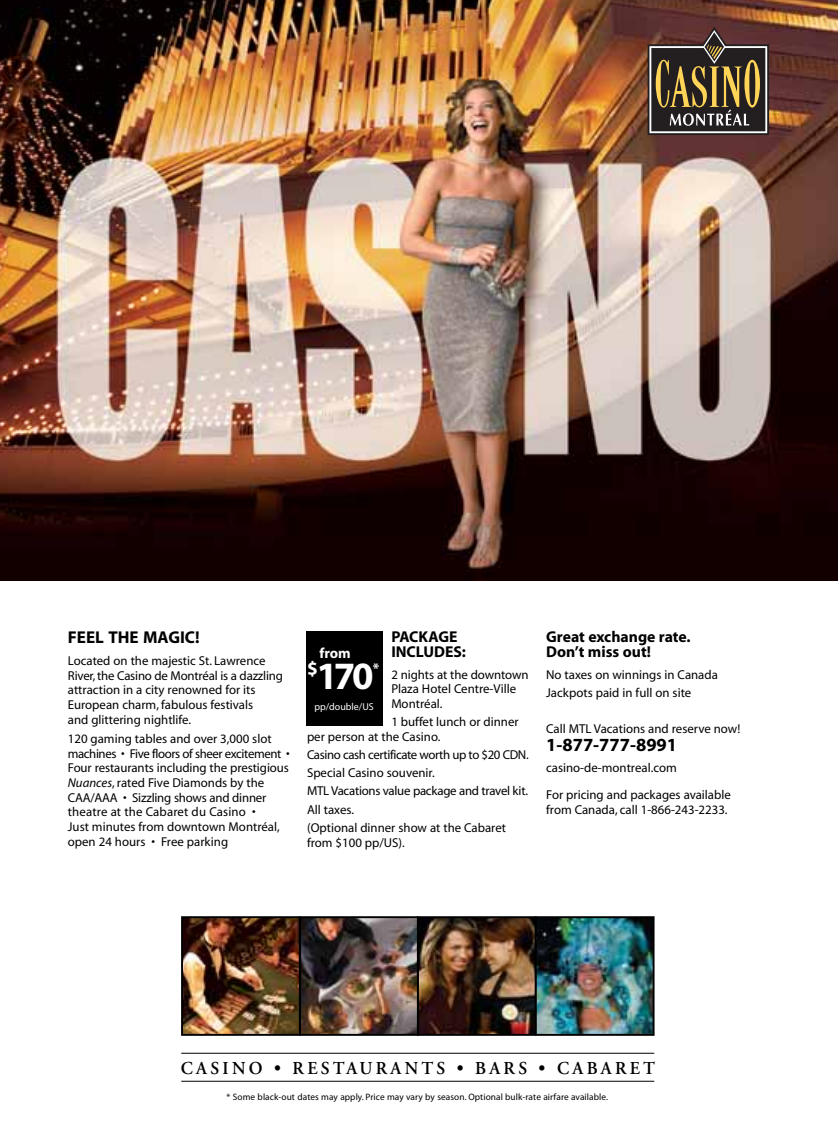
<style>
.page{position:relative;width:838px;height:1134px;background:#fff}
.page>*{position:absolute;margin:0;border:0;box-sizing:border-box;transform-origin:0 0}
.t1{font:700 38.85px "Myriad";color:#fff}
.t2{font:700 18.6px "Myriad";color:#000}
.t3{font:600 18.15px "Adobe Garamond";letter-spacing:.19em;color:#000;scale:.96 1}
.t4{font:700 17.1px "Myriad";color:#000}
.t5{font:700 15.75px/14.7px "Myriad";color:#000}
.t6{font:700 14.55px "Myriad";color:#fff}
.t7{font:700 14.25px "Myriad";color:#fff}
.t8{font:12.9px/14.7px "Myriad";color:#000}
.t9{font:12.9px/18.3px "Myriad";letter-spacing:-.02em;color:#000}
.t10{font:10.05px "Myriad";color:#fff}
.t11{font:9.3px "Myriad";letter-spacing:.01em;color:#000}
.s1{font-style:italic}
</style>
<div class="page">
<img style="left:0;top:0;width:837px;height:1082px">
<h3 class="t4" style="left:68px;top:631px;width:133px">FEEL THE MAGIC!</h3>
<p class="t8" style="left:68px;top:654px;width:216px">Located on the majestic St. Lawrence River, the Casino de Montréal is a dazzling attraction in a city renowned for its European charm, fabulous festivals<br>and glittering nightlife.</p>
<p class="t8" style="left:68px;top:732px;width:223px">120 gaming tables and over 3,000 slot machines • Five floors of sheer excitement • Four restaurants including the prestigious <span class="s1">Nuances</span>, rated Five Diamonds by the CAA/AAA • Sizzling shows and dinner theatre at the Cabaret du Casino •<br>Just minutes from downtown Montréal, open 24 hours • Free parking</p>
<p class="t5" style="left:391px;top:631px;width:76px">PACKAGE<br>INCLUDES:</p>
<p class="t8" style="left:391px;top:668px;width:139px">2 nights at the downtown<br>Plaza Hotel Centre-Ville<br>Montréal.</p>
<p class="t8" style="left:307px;top:715px;width:213px;text-indent:84px">1 buffet lunch or dinner per person at the Casino.</p>
<p class="t9" style="left:307px;top:746px;width:223px">Casino cash certificate worth up to $20 CDN.<br>Special Casino souvenir.<br>MTL Vacations value package and travel kit.<br>All taxes.<br>(Optional dinner show at the Cabaret</p>
<p class="t8" style="left:307px;top:836px;width:99px">from $100 pp/US).</p>
<p class="t6" style="left:319px;top:648px;width:33px">from</p>
<h1 class="t1" style="left:307px;top:661px;width:68px"><sup>$</sup>170</h1>
<p class="t7" style="left:373px;top:662px;width:8px">*</p>
<p class="t10" style="left:314px;top:702px;width:61px">pp/double/US</p>
<p class="t5" style="left:546px;top:631px;width:146px">Great exchange rate.<br>Don’t miss out!</p>
<p class="t8" style="left:546px;top:666px;width:173px;line-height:18.3px">No taxes on winnings in Canada<br>Jackpots paid in full on site</p>
<p class="t8" style="left:546px;top:722px;width:196px">Call MTL Vacations and reserve now!</p>
<h2 class="t2" style="left:546px;top:737px;width:132px">1-877-777-8991</h2>
<p class="t8" style="left:546px;top:755px;width:186px;line-height:27.3px">casino-de-montreal.com<br>For pricing and packages available</p>
<p class="t8" style="left:546px;top:803px;width:183px">from Canada, call 1-866-243-2233.</p>
<h3 class="t3" style="left:181px;top:1060px;width:495px">CASINO • RESTAURANTS • BARS • CABARET</h3>
<p class="t11" style="left:226px;top:1093px;width:383px">* Some black-out dates may apply. Price may vary by season. Optional bulk-rate airfare available.</p>
</div>
